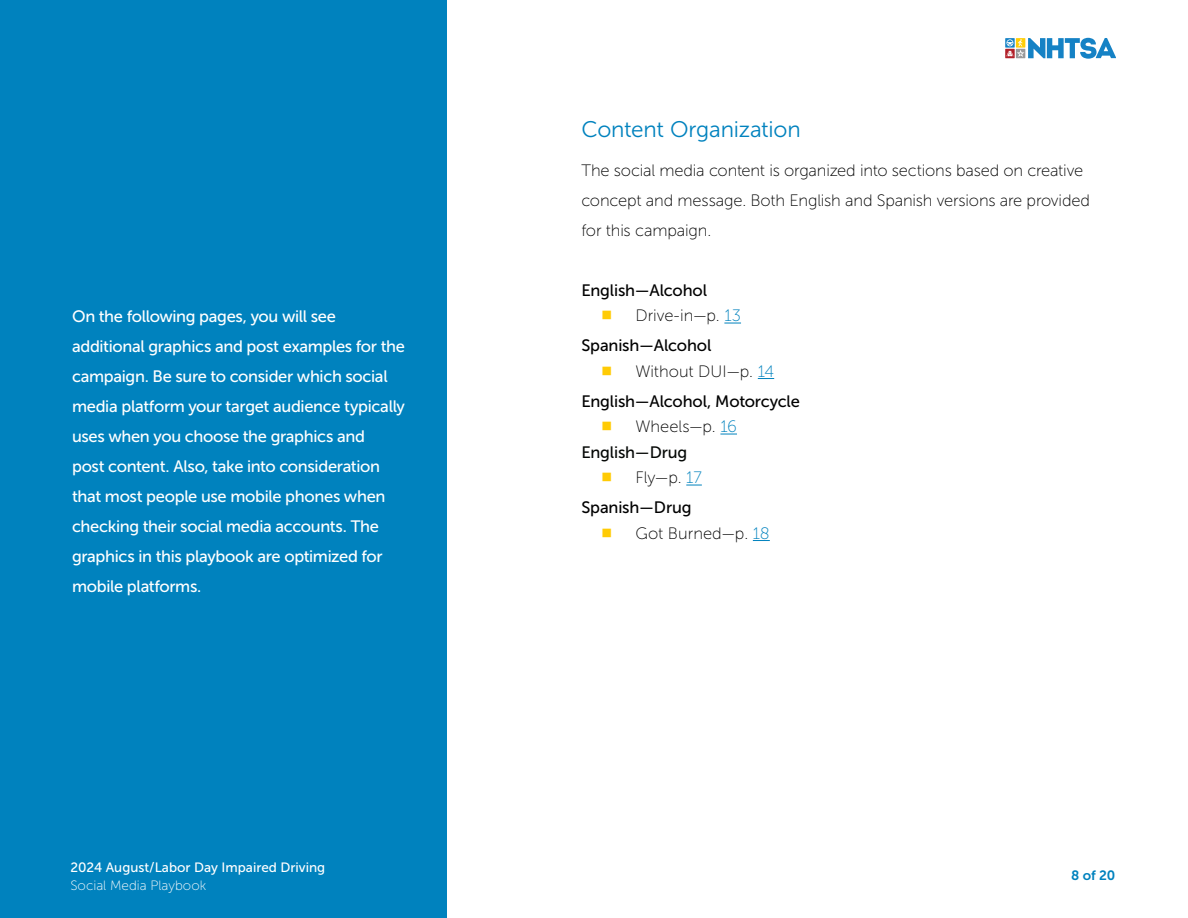
<style>
.page{position:relative;width:1188px;height:918px;background:#fff}
.page>*{position:absolute;margin:0;border:0;box-sizing:border-box;transform-origin:0 0}
.t1{font:22.5px "Museo Sans 300";letter-spacing:-.01em;color:#0082be}
.Body{font:16.5px/30px "Museo Sans 500";letter-spacing:-.02em;color:#fff}
.Body-2{font:16.5px/30px "Museo Sans 100";letter-spacing:-.01em;color:#000}
.Body-3{font:16.5px "Museo Sans 500";letter-spacing:-.01em;color:#000}
.List_Paragraph{font:16.5px "Museo Sans 100";color:#000}
.Body-4{font:16.5px "Museo Sans 500";letter-spacing:-.01em;color:#040705}
.t2{font:13.5px "Museo Sans 500";color:#fff}
.t3{font:13.5px "Museo Sans 100";color:#fff}
.t4{font:13.5px "Museo Sans 700";color:#0082be}
.s1{color:#0082be}
</style>
<div class="page">
<div style="left:0;top:0;width:447px;height:918px;background:#0082be"></div>
<div style="left:1005px;top:49px;width:10px;height:9px;background:#c24f56"></div>
<svg style="left:1006px;top:38px;width:110px;height:21px"></svg>
<svg style="left:724px;top:323px;width:17px;height:1px"></svg>
<svg style="left:758px;top:378px;width:16px;height:1px"></svg>
<svg style="left:720px;top:434px;width:17px;height:1px"></svg>
<svg style="left:686px;top:485px;width:16px;height:1px"></svg>
<svg style="left:753px;top:540px;width:17px;height:1px"></svg>
<p class="Body" style="left:72px;top:301px;width:335px">On the following pages, you will see additional graphics and post examples for the campaign. Be sure to consider which social media platform your target audience typically uses when you choose the graphics and<br>post content. Also, take into consideration that most people use mobile phones when checking their social media accounts. The graphics in this playbook are optimized for mobile platforms.</p>
<p class="t2" style="left:70px;top:860px;width:256px">2024 August/Labor Day Impaired Driving</p>
<p class="t3" style="left:70px;top:878px;width:137px">Social Media Playbook</p>
<h2 class="t1" style="left:581px;top:117px;width:221px">Content Organization</h2>
<p class="Body-2" style="left:581px;top:155px;width:510px">The social media content is organized into sections based on creative concept and message. Both English and Spanish versions are provided for this campaign.</p>
<p class="Body-3" style="left:581px;top:281px;width:127px">English—Alcohol</p>
<p class="List_Paragraph" style="left:635px;top:307px;width:107px">Drive-in—p. <span class="s1">13</span></p>
<p class="Body-3" style="left:581px;top:337px;width:132px">Spanish—Alcohol</p>
<p class="List_Paragraph" style="left:635px;top:362px;width:140px">Without DUI—p. <span class="s1">14</span></p>
<p class="Body-3" style="left:581px;top:392px;width:220px">English—Alcohol, Motorcycle</p>
<p class="List_Paragraph" style="left:635px;top:418px;width:103px">Wheels—p. <span class="s1">16</span></p>
<p class="Body-4" style="left:581px;top:443px;width:107px">English—Drug</p>
<p class="List_Paragraph" style="left:635px;top:469px;width:68px">Fly—p. <span class="s1">17</span></p>
<p class="Body-3" style="left:581px;top:499px;width:112px">Spanish—Drug</p>
<p class="List_Paragraph" style="left:635px;top:524px;width:136px">Got Burned—p. <span class="s1">18</span></p>
<p class="t4" style="left:1071px;top:868px;width:46px">8 of 20</p>
</div>
